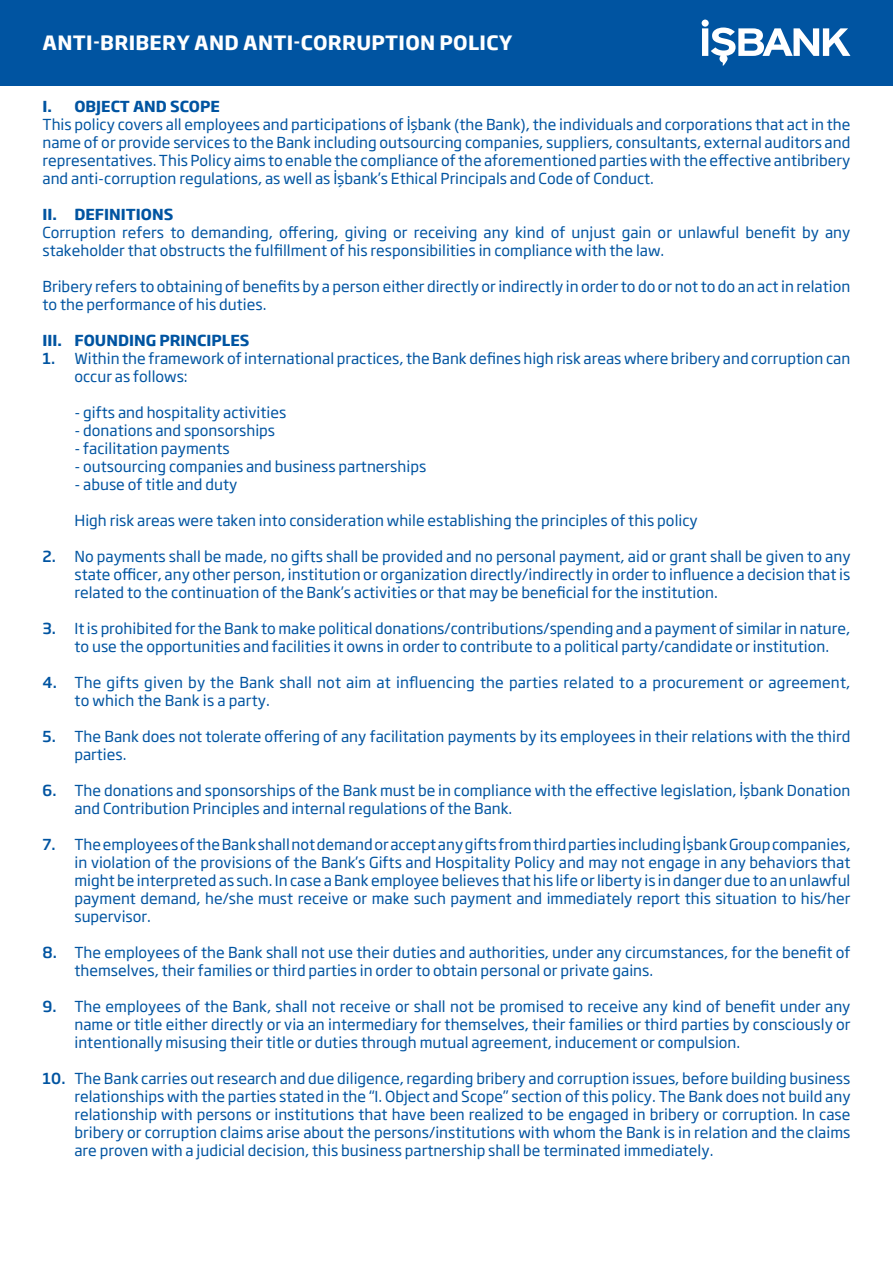
<style>
.page{position:relative;width:893px;height:1263px;background:#fff}
.page>*{position:absolute;margin:0;border:0;box-sizing:border-box;transform-origin:0 0}
.t1{font:700 19.5px "Soho Gothic Pro";letter-spacing:.015em;color:#fff}
.t2{font:15px/18px "Soho Gothic Pro";color:#0054a1}
.t3{font:700 15px "Soho Gothic Pro";color:#0054a1}
.s1{font-weight:500}
</style>
<div class="page">
<div style="left:0;top:0;width:893px;height:85px;background:#0054a1"></div>
<svg style="left:702px;top:20px;width:148px;height:45px"></svg>
<h1 class="t1" style="left:43px;top:27px;width:471px">ANTI-BRIBERY AND ANTI-CORRUPTION POLICY</h1>
<p class="t3" style="left:43px;top:94px;width:179px">I. OBJECT AND SCOPE</p>
<p class="t2" style="left:43px;top:114px;width:809px;text-align:justify">This policy covers all employees and participations of İşbank (the Bank), the individuals and corporations that act in the name of or provide services to the Bank including outsourcing companies, suppliers, consultants, external auditors and representatives. This Policy aims to enable the compliance of the aforementioned parties with the effective antibribery and anti-corruption regulations, as well as İşbank’s Ethical Principals and Code of Conduct.</p>
<p class="t3" style="left:43px;top:202px;width:132px">II. DEFINITIONS</p>
<p class="t2" style="left:43px;top:222px;width:809px">Corruption refers to demanding, offering, giving or receiving any kind of unjust gain or unlawful benefit by any stakeholder that obstructs the fulfillment of his responsibilities in compliance with the law.</p>
<p class="t2" style="left:43px;top:276px;width:809px">Bribery refers to obtaining of benefits by a person either directly or indirectly in order to do or not to do an act in relation to the performance of his duties.</p>
<p class="t3" style="left:43px;top:328px;width:208px">III. FOUNDING PRINCIPLES</p>
<p class="t2" style="left:74px;top:348px;width:777px;text-indent:-32px"><span class="s1">1.</span> Within the framework of international practices, the Bank defines high risk areas where bribery and corruption can occur as follows:</p>
<p class="t2" style="left:74px;top:402px;width:213px">- gifts and hospitality activities</p>
<p class="t2" style="left:74px;top:420px;width:202px">- donations and sponsorships</p>
<p class="t2" style="left:74px;top:438px;width:157px">- facilitation payments</p>
<p class="t2" style="left:74px;top:456px;width:353px">- outsourcing companies and business partnerships</p>
<p class="t2" style="left:74px;top:474px;width:164px">- abuse of title and duty</p>
<p class="t2" style="left:74px;top:510px;width:625px">High risk areas were taken into consideration while establishing the principles of this policy</p>
<p class="t2" style="left:74px;top:546px;width:777px;text-align:justify;text-indent:-32px"><span class="s1">2.</span> No payments shall be made, no gifts shall be provided and no personal payment, aid or grant shall be given to any state officer, any other person, institution or organization directly/indirectly in order to influence a decision that is related to the continuation of the Bank’s activities or that may be beneficial for the institution.</p>
<p class="t2" style="left:74px;top:618px;width:777px;text-indent:-32px"><span class="s1">3.</span> It is prohibited for the Bank to make political donations/contributions/spending and a payment of similar in nature, to use the opportunities and facilities it owns in order to contribute to a political party/candidate or institution.</p>
<p class="t2" style="left:74px;top:672px;width:777px;text-indent:-32px"><span class="s1">4.</span> The gifts given by the Bank shall not aim at influencing the parties related to a procurement or agreement, to which the Bank is a party.</p>
<p class="t2" style="left:74px;top:726px;width:777px;text-indent:-32px"><span class="s1">5.</span> The Bank does not tolerate offering of any facilitation payments by its employees in their relations with the third parties.</p>
<p class="t2" style="left:74px;top:780px;width:777px;text-indent:-32px"><span class="s1">6.</span> The donations and sponsorships of the Bank must be in compliance with the effective legislation, İşbank Donation and Contribution Principles and internal regulations of the Bank.</p>
<p class="t2" style="left:74px;top:834px;width:778px;text-align:justify;text-indent:-32px"><span class="s1">7.</span> The employees of the Bank shall not demand or accept any gifts from third parties including İşbank Group companies, in violation of the provisions of the Bank’s Gifts and Hospitality Policy and may not engage in any behaviors that might be interpreted as such. In case a Bank employee believes that his life or liberty is in danger due to an unlawful payment demand, he/she must receive or make such payment and immediately report this situation to his/her supervisor.</p>
<p class="t2" style="left:74px;top:942px;width:777px;text-indent:-32px"><span class="s1">8.</span> The employees of the Bank shall not use their duties and authorities, under any circumstances, for the benefit of themselves, their families or third parties in order to obtain personal or private gains.</p>
<p class="t2" style="left:74px;top:996px;width:777px;text-align:justify;text-indent:-32px"><span class="s1">9.</span> The employees of the Bank, shall not receive or shall not be promised to receive any kind of benefit under any name or title either directly or via an intermediary for themselves, their families or third parties by consciously or intentionally misusing their title or duties through mutual agreement, inducement or compulsion.</p>
<p class="t2" style="left:74px;top:1068px;width:778px;text-align:justify;text-indent:-32px"><span class="s1">10.</span> The Bank carries out research and due diligence, regarding bribery and corruption issues, before building business relationships with the parties stated in the “I. Object and Scope” section of this policy. The Bank does not build any relationship with persons or institutions that have been realized to be engaged in bribery or corruption. In case bribery or corruption claims arise about the persons/institutions with whom the Bank is in relation and the claims are proven with a judicial decision, this business partnership shall be terminated immediately.</p>
</div>
